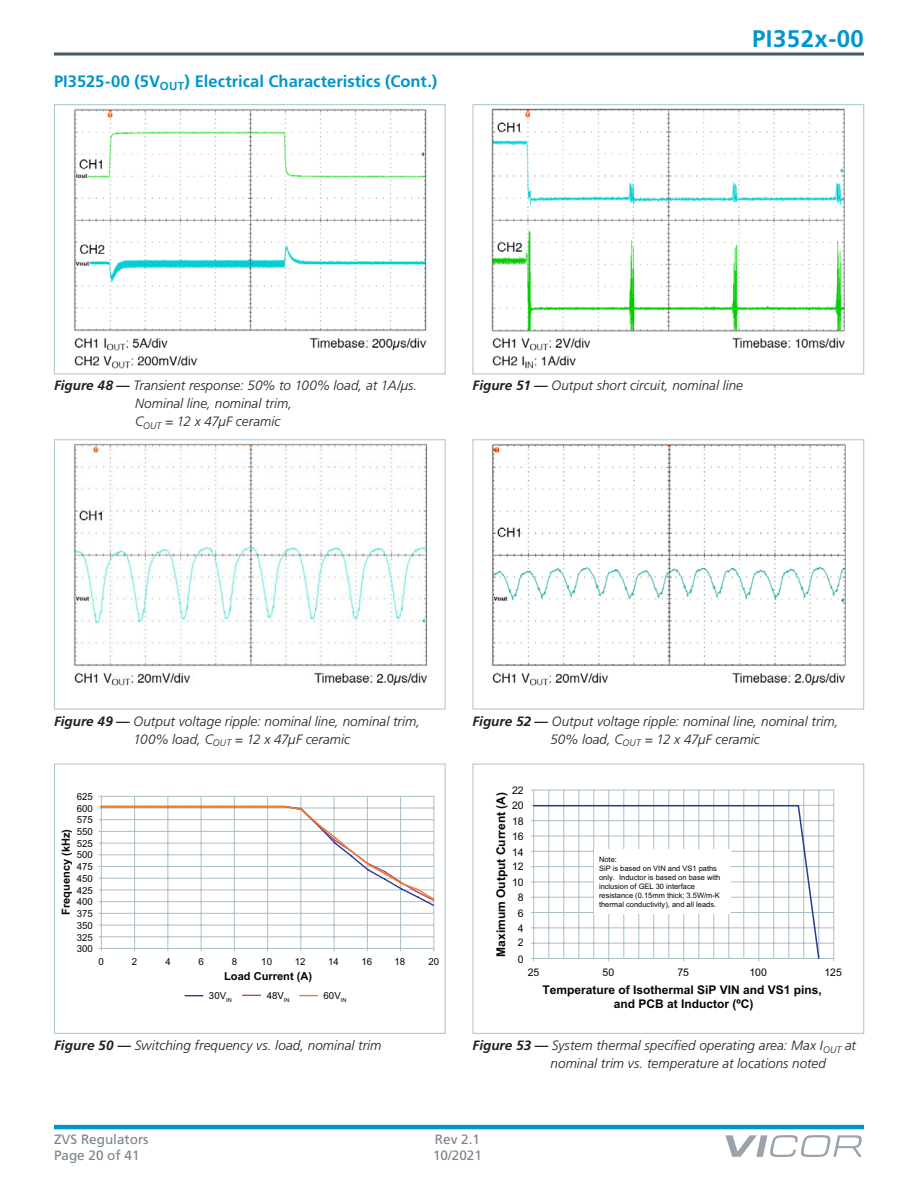
<style>
.page{position:relative;width:918px;height:1188px;background:#fff}
.page>*{position:absolute;margin:0;border:0;box-sizing:border-box;transform-origin:0 0}
.t1{font:700 24px "Frutiger LT Pro";letter-spacing:.02em;color:#0095ce}
.t2{font:700 16.5px "Frutiger LT Pro";color:#0095ce}
.t3{font:italic 300 13.5px/18px "Frutiger LT Pro";color:#231f20}
.t4{font:13.5px "Frutiger LT Pro";color:#78828d}
.t5{font:700 12px/14.4px "Arial";color:#050504;text-align:center}
.t6{font:700 11.1px "Arial";color:#050504}
.t7{font:10.5px/14.7px "Arial";color:#050504}
.t8{font:9.75px "Arial";color:#050504}
.t9{font:7.5px/9px "Arial";color:#050504}
.s1{font-weight:700}
</style>
<div class="page">
<hr style="left:54px;top:1125px;width:810px;height:4px;background:#0095ce">
<svg style="left:725px;top:1135px;width:137px;height:22px"></svg>
<svg style="left:54px;top:52px;width:810px;height:4px;background:#718391"></svg>
<img style="left:73px;top:108px;width:354px;height:261px">
<div style="left:54px;top:104px;width:392px;height:270px;border:1px solid #a8c4cc"></div>
<img style="left:491px;top:108px;width:354px;height:261px">
<div style="left:473px;top:104px;width:391px;height:270px;border:1px solid #a8c4cc"></div>
<img style="left:491px;top:443px;width:355px;height:243px">
<div style="left:473px;top:439px;width:391px;height:270px;border:1px solid #a8c4cc"></div>
<img style="left:73px;top:441px;width:355px;height:245px">
<div style="left:54px;top:439px;width:392px;height:270px;border:1px solid #a8c4cc"></div>
<hr style="left:533px;top:790px;width:1px;height:171px;background:#abbfc7">
<hr style="left:548px;top:790px;width:1px;height:168px;background:#abbfc7">
<hr style="left:563px;top:790px;width:1px;height:168px;background:#abbfc7">
<hr style="left:578px;top:790px;width:1px;height:168px;background:#abbfc7">
<hr style="left:593px;top:790px;width:1px;height:168px;background:#abbfc7">
<hr style="left:608px;top:790px;width:1px;height:171px;background:#abbfc7">
<hr style="left:623px;top:790px;width:1px;height:168px;background:#abbfc7">
<hr style="left:638px;top:790px;width:1px;height:168px;background:#abbfc7">
<hr style="left:653px;top:790px;width:1px;height:168px;background:#abbfc7">
<hr style="left:668px;top:790px;width:1px;height:168px;background:#abbfc7">
<hr style="left:683px;top:790px;width:1px;height:171px;background:#abbfc7">
<hr style="left:698px;top:790px;width:1px;height:168px;background:#abbfc7">
<hr style="left:713px;top:790px;width:1px;height:168px;background:#abbfc7">
<hr style="left:728px;top:790px;width:1px;height:168px;background:#abbfc7">
<hr style="left:743px;top:790px;width:1px;height:168px;background:#abbfc7">
<hr style="left:758px;top:790px;width:1px;height:171px;background:#abbfc7">
<hr style="left:773px;top:790px;width:1px;height:168px;background:#abbfc7">
<hr style="left:788px;top:790px;width:1px;height:168px;background:#abbfc7">
<hr style="left:803px;top:790px;width:1px;height:168px;background:#abbfc7">
<hr style="left:818px;top:790px;width:1px;height:168px;background:#abbfc7">
<hr style="left:833px;top:790px;width:1px;height:171px;background:#abbfc7">
<hr style="left:531px;top:958px;width:303px;height:1px;background:#abbfc7">
<hr style="left:531px;top:943px;width:303px;height:1px;background:#abbfc7">
<hr style="left:531px;top:927px;width:303px;height:1px;background:#abbfc7">
<hr style="left:531px;top:912px;width:303px;height:1px;background:#abbfc7">
<hr style="left:531px;top:897px;width:303px;height:1px;background:#abbfc7">
<hr style="left:531px;top:882px;width:303px;height:1px;background:#abbfc7">
<hr style="left:531px;top:866px;width:303px;height:1px;background:#abbfc7">
<hr style="left:531px;top:851px;width:303px;height:1px;background:#abbfc7">
<hr style="left:531px;top:836px;width:303px;height:1px;background:#abbfc7">
<hr style="left:531px;top:820px;width:303px;height:1px;background:#abbfc7">
<hr style="left:531px;top:805px;width:303px;height:1px;background:#abbfc7">
<hr style="left:531px;top:790px;width:303px;height:1px;background:#abbfc7">
<svg style="left:532px;top:804px;width:288px;height:156px"></svg>
<div style="left:594px;top:850px;width:136px;height:64px;background:#fff"></div>
<div style="left:473px;top:764px;width:391px;height:270px;border:1px solid #a8c4cc"></div>
<svg style="left:185px;top:995px;width:18px;height:1px"></svg>
<svg style="left:243px;top:995px;width:18px;height:1px"></svg>
<svg style="left:300px;top:995px;width:17px;height:1px"></svg>
<hr style="left:101px;top:796px;width:1px;height:155px;background:#abbfc7">
<hr style="left:134px;top:796px;width:1px;height:155px;background:#abbfc7">
<hr style="left:168px;top:796px;width:1px;height:155px;background:#abbfc7">
<hr style="left:201px;top:796px;width:1px;height:155px;background:#abbfc7">
<hr style="left:234px;top:796px;width:1px;height:155px;background:#abbfc7">
<hr style="left:267px;top:796px;width:1px;height:155px;background:#abbfc7">
<hr style="left:301px;top:796px;width:1px;height:155px;background:#abbfc7">
<hr style="left:334px;top:796px;width:1px;height:155px;background:#abbfc7">
<hr style="left:367px;top:796px;width:1px;height:155px;background:#abbfc7">
<hr style="left:400px;top:796px;width:1px;height:155px;background:#abbfc7">
<hr style="left:434px;top:796px;width:1px;height:155px;background:#abbfc7">
<hr style="left:99px;top:948px;width:335px;height:1px;background:#abbfc7">
<hr style="left:99px;top:936px;width:335px;height:1px;background:#abbfc7">
<hr style="left:99px;top:925px;width:335px;height:1px;background:#abbfc7">
<hr style="left:99px;top:913px;width:335px;height:1px;background:#abbfc7">
<hr style="left:99px;top:901px;width:335px;height:1px;background:#abbfc7">
<hr style="left:99px;top:890px;width:335px;height:1px;background:#abbfc7">
<hr style="left:99px;top:878px;width:335px;height:1px;background:#abbfc7">
<hr style="left:99px;top:866px;width:335px;height:1px;background:#abbfc7">
<hr style="left:99px;top:854px;width:335px;height:1px;background:#abbfc7">
<hr style="left:99px;top:843px;width:335px;height:1px;background:#abbfc7">
<hr style="left:99px;top:831px;width:335px;height:1px;background:#abbfc7">
<hr style="left:99px;top:819px;width:335px;height:1px;background:#abbfc7">
<hr style="left:99px;top:808px;width:335px;height:1px;background:#abbfc7">
<hr style="left:99px;top:796px;width:335px;height:1px;background:#abbfc7">
<svg style="left:100px;top:805px;width:335px;height:102px"></svg>
<div style="left:54px;top:764px;width:392px;height:270px;border:1px solid #a8c4cc"></div>
<p class="t2" style="left:54px;top:71px;width:385px">PI3525-00 (5V<sub>OUT</sub>) Electrical Characteristics (Cont.)</p>
<h1 class="t1" style="left:752px;top:24px;width:113px">PI352x-00</h1>
<p class="t3" style="left:135px;top:377px;width:284px;text-indent:-81px"><span class="s1">Figure 48 —</span> Transient response: 50% to 100% load, at 1A/µs.<br>Nominal line, nominal trim,<br>C<sub>OUT</sub> = 12 x 47µF ceramic</p>
<p class="t3" style="left:473px;top:377px;width:272px"><span class="s1">Figure 51 —</span> Output short circuit, nominal line</p>
<p class="t3" style="left:134px;top:712px;width:288px;text-indent:-80px"><span class="s1">Figure 49 —</span> Output voltage ripple: nominal line, nominal trim,<br>100% load, C<sub>OUT</sub> = 12 x 47µF ceramic</p>
<p class="t3" style="left:472px;top:712px;width:368px;text-align:center"><span class="s1">Figure 52 —</span> Output voltage ripple: nominal line, nominal trim,<br>50% load, C<sub>OUT</sub> = 12 x 47µF ceramic</p>
<p class="t8" style="left:77px;top:790px;width:18px">625</p>
<p class="t8" style="left:77px;top:802px;width:18px">600</p>
<p class="t8" style="left:77px;top:814px;width:18px">575</p>
<p class="t8" style="left:77px;top:825px;width:18px">550</p>
<p class="t6" style="left:59px;top:915px;width:88px;rotate:-90deg">Frequency (kHz)</p>
<p class="t8" style="left:77px;top:837px;width:18px">525</p>
<p class="t8" style="left:77px;top:848px;width:18px">500</p>
<p class="t8" style="left:77px;top:861px;width:18px">475</p>
<p class="t8" style="left:77px;top:872px;width:18px">450</p>
<p class="t8" style="left:77px;top:884px;width:18px">425</p>
<p class="t8" style="left:77px;top:895px;width:18px">400</p>
<p class="t8" style="left:77px;top:907px;width:18px">375</p>
<p class="t8" style="left:77px;top:919px;width:18px">350</p>
<p class="t8" style="left:77px;top:931px;width:18px">325</p>
<p class="t8" style="left:77px;top:942px;width:18px">300</p>
<p class="t8" style="left:99px;top:955px;width:7px">0</p>
<p class="t8" style="left:132px;top:955px;width:7px">2</p>
<p class="t8" style="left:166px;top:955px;width:7px">4</p>
<p class="t8" style="left:199px;top:955px;width:7px">6</p>
<p class="t8" style="left:232px;top:955px;width:7px">8</p>
<p class="t8" style="left:261px;top:955px;width:12px">10</p>
<p class="t8" style="left:295px;top:955px;width:12px">12</p>
<p class="t8" style="left:328px;top:955px;width:12px">14</p>
<p class="t8" style="left:361px;top:955px;width:12px">16</p>
<p class="t8" style="left:395px;top:955px;width:12px">18</p>
<p class="t8" style="left:428px;top:955px;width:12px">20</p>
<p class="t7" style="left:512px;top:783px;width:13px">22</p>
<p class="t5" style="left:494px;top:957px;width:166px;rotate:-90deg">Maximum Output Current (A)</p>
<p class="t7" style="left:512px;top:798px;width:13px">20</p>
<p class="t7" style="left:512px;top:814px;width:13px">18</p>
<p class="t7" style="left:512px;top:829px;width:13px">16</p>
<p class="t7" style="left:512px;top:845px;width:13px">14</p>
<p class="t7" style="left:512px;top:859px;width:13px">12</p>
<p class="t7" style="left:512px;top:875px;width:13px">10</p>
<p class="t7" style="left:518px;top:890px;width:7px">8</p>
<p class="t7" style="left:518px;top:906px;width:7px">6</p>
<p class="t7" style="left:518px;top:921px;width:7px">4<br>2</p>
<p class="t7" style="left:518px;top:952px;width:7px">0</p>
<p class="t9" style="left:599px;top:855px;width:123px">Note:<br>SiP is based on VIN and VS1 paths only. Inductor is based on base with inclusion of GEL 30 interface resistance (0.15mm thick; 3.5W/m-K thermal conductivity), and all leads.</p>
<p class="t6" style="left:224px;top:969px;width:90px">Load Current (A)</p>
<p class="t8" style="left:209px;top:989px;width:24px">30V<sub>IN</sub></p>
<p class="t8" style="left:267px;top:989px;width:24px">48V<sub>IN</sub></p>
<p class="t8" style="left:324px;top:989px;width:24px">60V<sub>IN</sub></p>
<p class="t7" style="left:677px;top:965px;width:13px">75</p>
<p class="t7" style="left:749px;top:965px;width:19px">100</p>
<p class="t7" style="left:824px;top:965px;width:19px">125</p>
<p class="t7" style="left:528px;top:965px;width:13px">25</p>
<p class="t7" style="left:603px;top:965px;width:13px">50</p>
<p class="t5" style="left:542px;top:983px;width:281px">Temperature of Isothermal SiP VIN and VS1 pins, and PCB at Inductor (ºC)</p>
<p class="t3" style="left:54px;top:1036px;width:329px"><span class="s1">Figure 50 —</span> Switching frequency vs. load, nominal trim</p>
<p class="t3" style="left:551px;top:1036px;width:307px;text-indent:-78px"><span class="s1">Figure 53 —</span> System thermal specified operating area: Max I<sub>OUT</sub> at nominal trim vs. temperature at locations noted</p>
<p class="t4" style="left:54px;top:1132px;width:96px">ZVS Regulators</p>
<p class="t4" style="left:435px;top:1132px;width:47px">Rev 2.1</p>
<p class="t4" style="left:54px;top:1148px;width:87px">Page 20 of 41</p>
<p class="t4" style="left:433px;top:1148px;width:50px">10/2021</p>
</div>
